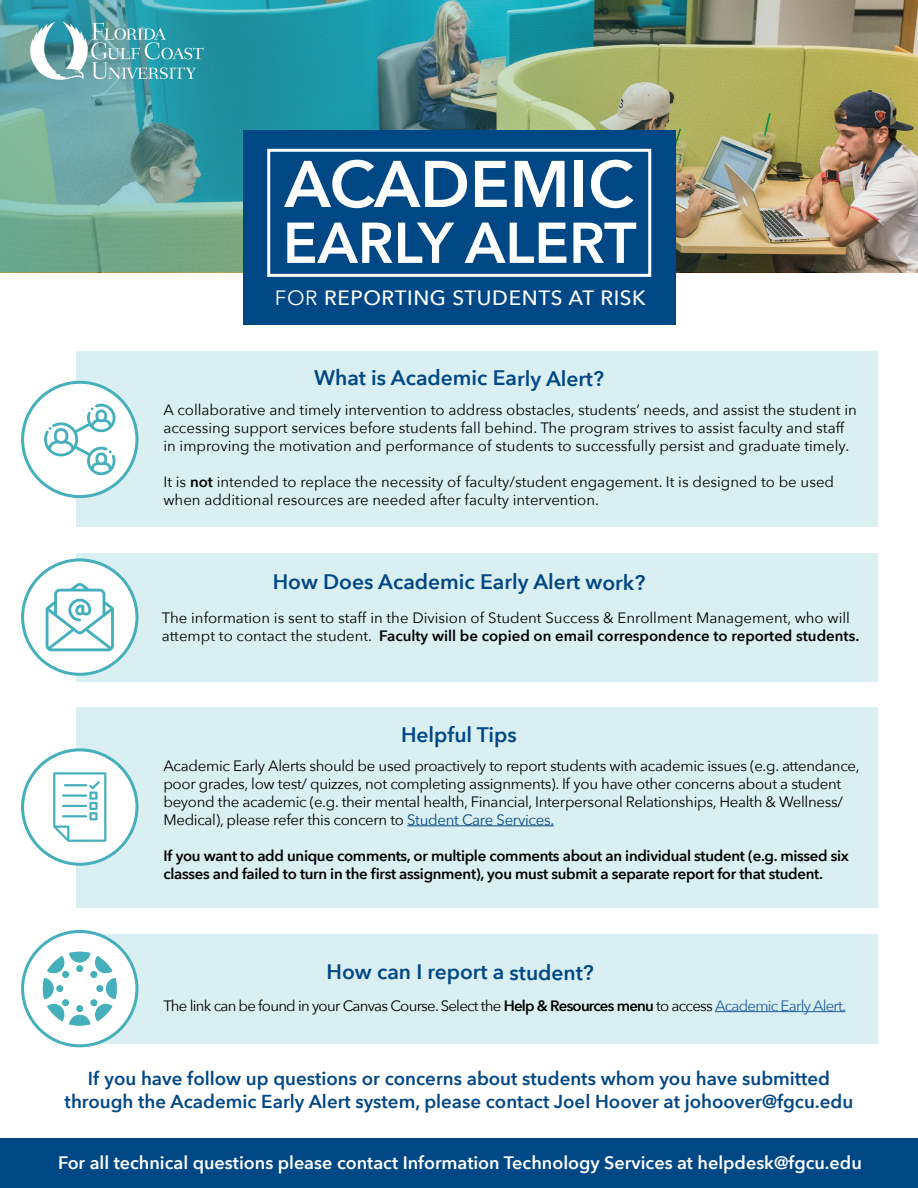
<style>
.page{position:relative;width:918px;height:1188px;background:#fff}
.page>*{position:absolute;margin:0;border:0;box-sizing:border-box;transform-origin:0 0}
.t1{font:600 65.25px "Avenir Next";color:#fff}
.t2{font:600 57px "Avenir Next";color:#fff}
.t3{font:600 21px "Avenir Next";letter-spacing:-.005em;color:#004785}
.t4{font:500 20.7px "Avenir Next";letter-spacing:.03em;color:#fff}
.t5{font:600 18.75px/22.5px "Avenir Next";color:#004785;text-align:center}
.t6{font:600 18px "Avenir Next";color:#fff}
.t7{font:15px/18px "Avenir Next";color:#000}
.t8{font:15px/18px "Avenir Next";letter-spacing:-.02em;color:#000}
.t9{font:600 15px/18px "Avenir Next";letter-spacing:-.02em;color:#000}
.t10{font:15px "Avenir Next";letter-spacing:-.05em;color:#000}
.s1{font-weight:400}
.s2{font-weight:600}
.s3{color:#004785}
.s4{color:#215e9e}
</style>
<div class="page">
<div style="left:76px;top:707px;width:802px;height:200px;background:#daeff1"></div>
<div style="left:76px;top:352px;width:802px;height:175px;background:#daeff1"></div>
<div style="left:76px;top:934px;width:802px;height:109px;background:#daeff1"></div>
<img style="left:0;top:0;width:918px;height:272px">
<div style="left:243px;top:130px;width:432px;height:194px;background:#004785"></div>
<div style="left:267px;top:149px;width:384px;height:128px;border:3px solid #fff"></div>
<div style="left:76px;top:553px;width:802px;height:128px;background:#daeff1"></div>
<div style="left:0;top:1138px;width:918px;height:50px;background:#004785"></div>
<svg style="left:23px;top:22px;width:180px;height:60px;background:#68aeb6"></svg>
<hr style="left:715px;top:1011px;width:131px;height:1px;background:#215e9e">
<hr style="left:407px;top:825px;width:147px;height:1px;background:#004785">
<div style="left:23px;top:931px;width:114px;height:115px;background:#fff;border-radius:50%"></div>
<div style="left:21px;top:930px;width:117px;height:117px;border:3px solid #45afbc;border-radius:50%"></div>
<div style="left:23px;top:560px;width:114px;height:114px;background:#fff;border-radius:50%"></div>
<div style="left:21px;top:558px;width:117px;height:118px;border:3px solid #45afbc;border-radius:50%"></div>
<div style="left:23px;top:750px;width:114px;height:114px;background:#fff;border-radius:50%"></div>
<div style="left:21px;top:748px;width:117px;height:118px;border:3px solid #45afbc;border-radius:50%"></div>
<div style="left:23px;top:382px;width:114px;height:115px;background:#fff;border-radius:50%"></div>
<div style="left:21px;top:381px;width:117px;height:117px;border:3px solid #45afbc;border-radius:50%"></div>
<svg style="left:44px;top:404px;width:72px;height:71px"></svg>
<svg style="left:46px;top:583px;width:68px;height:68px"></svg>
<svg style="left:53px;top:772px;width:53px;height:70px"></svg>
<svg style="left:43px;top:951px;width:74px;height:75px"></svg>
<div style="left:76px;top:965px;width:7px;height:7px;background:#45afbc;border-radius:50%"></div>
<div style="left:91px;top:971px;width:6px;height:7px;background:#45afbc;border-radius:50%"></div>
<div style="left:91px;top:999px;width:6px;height:7px;background:#45afbc;border-radius:50%"></div>
<div style="left:76px;top:1005px;width:7px;height:7px;background:#45afbc;border-radius:50%"></div>
<div style="left:62px;top:999px;width:7px;height:7px;background:#45afbc;border-radius:50%"></div>
<div style="left:62px;top:971px;width:7px;height:7px;background:#45afbc;border-radius:50%"></div>
<div style="left:96px;top:985px;width:7px;height:7px;background:#45afbc;border-radius:50%"></div>
<div style="left:56px;top:985px;width:7px;height:7px;background:#45afbc;border-radius:50%"></div>
<h1 class="t1" style="left:285px;top:128px;width:350px">ACADEMIC</h1>
<h2 class="t2" style="left:283px;top:194px;width:355px">EARLY ALERT</h2>
<h3 class="t4" style="left:275px;top:280px;width:373px"><span class="s1">FOR</span> REPORTING STUDENTS AT RISK</h3>
<h3 class="t3" style="left:314px;top:360px;width:292px">What is Academic Early Alert?</h3>
<p class="t7" style="left:163px;top:400px;width:695px">A collaborative and timely intervention to address obstacles, students’ needs, and assist the student in accessing support services before students fall behind. The program strives to assist faculty and staff in improving the motivation and performance of students to successfully persist and graduate timely.</p>
<p class="t7" style="left:163px;top:472px;width:672px">It is <span class="s2">not</span> intended to replace the necessity of faculty/student engagement. It is designed to be used when additional resources are needed after faculty intervention.</p>
<h3 class="t3" style="left:273px;top:564px;width:374px">How Does Academic Early Alert work?</h3>
<p class="t7" style="left:162px;top:608px;width:699px">The information is sent to staff in the Division of Student Success &amp; Enrollment Management, who will attempt to contact the student. <span class="s2">Faculty will be copied on email correspondence to reported students.</span></p>
<h3 class="t3" style="left:401px;top:717px;width:117px">Helpful Tips</h3>
<p class="t8" style="left:163px;top:756px;width:698px">Academic Early Alerts should be used proactively to report students with academic issues (e.g. attendance, poor grades, low test/ quizzes, not completing assignments). If you have other concerns about a student beyond the academic (e.g. their mental health, Financial, Interpersonal Relationships, Health &amp; Wellness/ Medical), please refer this concern to <span class="s3">Student Care Services.</span></p>
<p class="t9" style="left:163px;top:846px;width:687px">If you want to add unique comments, or multiple comments about an individual student (e.g. missed six classes and failed to turn in the first assignment), you must submit a separate report for that student.</p>
<h3 class="t3" style="left:327px;top:954px;width:269px">How can I report a student?</h3>
<p class="t10" style="left:163px;top:993px;width:684px">The link can be found in your Canvas Course. Select the <span class="s2">Help &amp; Resources menu</span> to access <span class="s4">Academic Early Alert.</span></p>
<p class="t5" style="left:65px;top:1067px;width:790px">If you have follow up questions or concerns about students whom you have submitted through the Academic Early Alert system, please contact Joel Hoover at johoover@fgcu.edu</p>
<p class="t6" style="left:58px;top:1148px;width:805px">For all technical questions please contact Information Technology Services at helpdesk@fgcu.edu</p>
</div>
